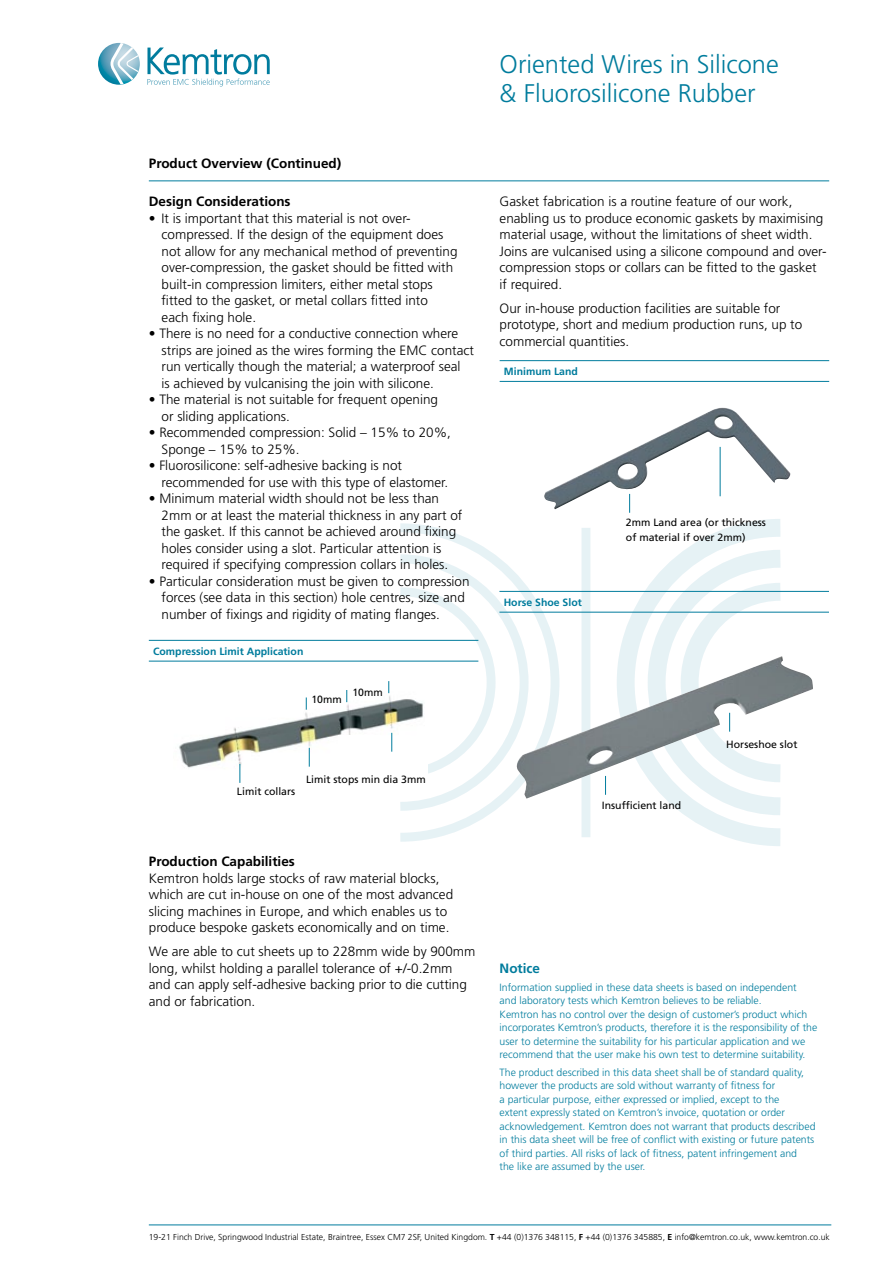
<style>
.page{position:relative;width:893px;height:1263px;background:#fff}
.page>*{position:absolute;margin:0;border:0;box-sizing:border-box;transform-origin:0 0}
.t1{font:300 25.5px/28.5px "Frutiger";color:#007c9d}
.t2{font:300 13.5px/16.5px "Frutiger";color:#000}
.t3{font:700 13.5px "Frutiger";color:#000}
.t4{font:700 13.5px "Frutiger";color:#007c9d}
.t5{font:300 10.5px/13.5px "Frutiger";color:#007c9d}
.t6{font:10.5px/15px "Frutiger";color:#000}
.t7{font:700 10.5px "Frutiger";color:#007c9d}
.t8{font:300 8.7px "Frutiger";color:#000}
.s1{font-weight:700}
</style>
<div class="page">
<svg style="left:391px;top:523px;width:173px;height:319px"></svg>
<svg style="left:608px;top:510px;width:190px;height:336px"></svg>
<div style="left:581px;top:528px;width:9px;height:309px;background:#e6f2f5"></div>
<svg style="left:98px;top:43px;width:42px;height:42px"></svg>
<svg style="left:147px;top:47px;width:123px;height:40px"></svg>
<hr style="left:149px;top:181px;width:680px;height:1px;background:#007c9d">
<hr style="left:149px;top:1225px;width:682px;height:1px;background:#007c9d">
<img style="left:514px;top:656px;width:299px;height:142px">
<hr style="left:499px;top:591px;width:330px;height:1px;background:#007c9d">
<hr style="left:499px;top:612px;width:330px;height:1px;background:#007c9d">
<svg style="left:605px;top:776px;width:1px;height:19px"></svg>
<svg style="left:729px;top:713px;width:1px;height:19px"></svg>
<img style="left:544px;top:408px;width:247px;height:101px">
<hr style="left:500px;top:360px;width:329px;height:1px;background:#007c9d">
<hr style="left:500px;top:381px;width:329px;height:1px;background:#007c9d">
<svg style="left:629px;top:494px;width:1px;height:19px"></svg>
<img style="left:179px;top:683px;width:248px;height:96px">
<hr style="left:149px;top:640px;width:329px;height:1px;background:#007c9d">
<hr style="left:149px;top:661px;width:329px;height:1px;background:#007c9d">
<svg style="left:309px;top:748px;width:1px;height:19px"></svg>
<svg style="left:391px;top:733px;width:1px;height:19px"></svg>
<svg style="left:239px;top:764px;width:1px;height:19px"></svg>
<svg style="left:306px;top:697px;width:1px;height:13px"></svg>
<svg style="left:388px;top:681px;width:1px;height:12px"></svg>
<svg style="left:346px;top:690px;width:1px;height:12px"></svg>
<p class="t3" style="left:149px;top:155px;width:194px">Product Overview (Continued)</p>
<p class="t3" style="left:149px;top:194px;width:143px">Design Considerations</p>
<p class="t2" style="left:162px;top:210px;width:298px;text-indent:-13px">• It is important that this material is not over&shy;compressed. If the design of the equipment does not allow for any mechanical method of preventing over-compression, the gasket should be fitted with built-in compression limiters, either metal stops fitted to the gasket, or metal collars fitted into each fixing hole.</p>
<p class="t2" style="left:162px;top:325px;width:314px;text-indent:-13px">• There is no need for a conductive connection where strips are joined as the wires forming the EMC contact run vertically though the material; a waterproof seal<br>is achieved by vulcanising the join with silicone.</p>
<p class="t2" style="left:162px;top:391px;width:278px;text-indent:-13px">• The material is not suitable for frequent opening or sliding applications.</p>
<p class="t2" style="left:162px;top:424px;width:291px;text-indent:-13px">• Recommended compression: Solid – 15% to 20%,<br>Sponge – 15% to 25%.</p>
<p class="t2" style="left:162px;top:457px;width:288px;text-indent:-13px">• Fluorosilicone: self-adhesive backing is not recommended for use with this type of elastomer.</p>
<p class="t2" style="left:162px;top:490px;width:302px;text-indent:-13px">• Minimum material width should not be less than 2mm or at least the material thickness in any part of the gasket. If this cannot be achieved around fixing holes consider using a slot. Particular attention is required if specifying compression collars in holes.</p>
<p class="t2" style="left:162px;top:573px;width:310px;text-indent:-13px">• Particular consideration must be given to compression forces (see data in this section) hole centres, size and number of fixings and rigidity of mating flanges.</p>
<p class="t7" style="left:153px;top:645px;width:152px">Compression Limit Application</p>
<p class="t6" style="left:311px;top:691px;width:32px">10mm</p>
<p class="t6" style="left:352px;top:685px;width:32px">10mm</p>
<p class="t6" style="left:237px;top:783px;width:60px">Limit collars</p>
<p class="t6" style="left:306px;top:771px;width:121px">Limit stops min dia 3mm</p>
<p class="t3" style="left:149px;top:853px;width:148px">Production Capabilities</p>
<p class="t2" style="left:149px;top:870px;width:306px">Kemtron holds large stocks of raw material blocks, which are cut in-house on one of the most advanced slicing machines in Europe, and which enables us to produce bespoke gaskets economically and on time.</p>
<p class="t2" style="left:149px;top:943px;width:328px">We are able to cut sheets up to 228mm wide by 900mm long, whilst holding a parallel tolerance of +/-0.2mm and can apply self-adhesive backing prior to die cutting and or fabrication.</p>
<h1 class="t1" style="left:500px;top:50px;width:281px">Oriented Wires in Silicone &amp; Fluorosilicone Rubber</h1>
<p class="t2" style="left:500px;top:193px;width:328px">Gasket fabrication is a routine feature of our work, enabling us to produce economic gaskets by maximising material usage, without the limitations of sheet width.<br>Joins are vulcanised using a silicone compound and over&shy;compression stops or collars can be fitted to the gasket if required.</p>
<p class="t2" style="left:500px;top:300px;width:304px">Our in-house production facilities are suitable for prototype, short and medium production runs, up to commercial quantities.</p>
<p class="t7" style="left:504px;top:365px;width:76px">Minimum Land</p>
<p class="t7" style="left:504px;top:596px;width:80px">Horse Shoe Slot</p>
<p class="t6" style="left:626px;top:514px;width:142px">2mm Land area (or thickness of material if over 2mm)</p>
<p class="t6" style="left:602px;top:798px;width:81px">Insufficient land</p>
<p class="t6" style="left:726px;top:737px;width:73px">Horseshoe slot</p>
<p class="t4" style="left:500px;top:960px;width:42px">Notice</p>
<p class="t5" style="left:500px;top:980px;width:319px">Information supplied in these data sheets is based on independent<br>and laboratory tests which Kemtron believes to be reliable.<br>Kemtron has no control over the design of customer’s product which incorporates Kemtron’s products, therefore it is the responsibility of the user to determine the suitability for his particular application and we recommend that the user make his own test to determine suitability.</p>
<p class="t5" style="left:500px;top:1065px;width:317px">The product described in this data sheet shall be of standard quality, however the products are sold without warranty of fitness for<br>a particular purpose, either expressed or implied, except to the<br>extent expressly stated on Kemtron’s invoice, quotation or order acknowledgement. Kemtron does not warrant that products described in this data sheet will be free of conflict with existing or future patents of third parties. All risks of lack of fitness, patent infringement and<br>the like are assumed by the user.</p>
<p class="t8" style="left:149px;top:1232px;width:682px">19-21 Finch Drive, Springwood Industrial Estate, Braintree, Essex CM7 2SF, United Kingdom. <span class="s1">T</span> +44 (0)1376 348115, <span class="s1">F</span> +44 (0)1376 345885, <span class="s1">E</span> info@kemtron.co.uk, www.kemtron.co.uk</p>
</div>
